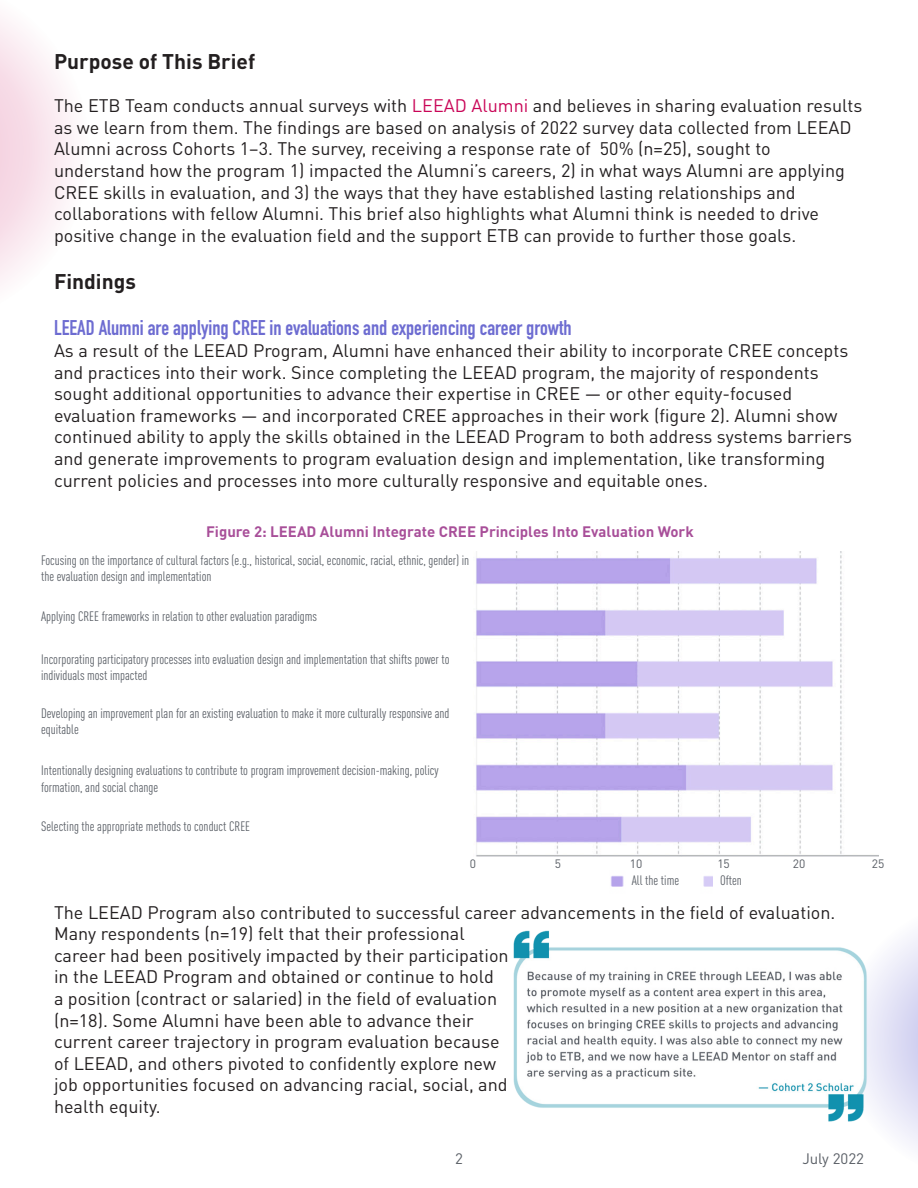
<style>
.page{position:relative;width:918px;height:1188px;background:#fff}
.page>*{position:absolute;margin:0;border:0;box-sizing:border-box;transform-origin:0 0}
.t1{font:700 21px "DIN Condensed";color:#6d6cd1}
.t2{font:700 21px "DIN Pro";color:#231f20}
.t3{font:18px/21.6px "DIN Pro";color:#231f20}
.t4{font:700 15px "DIN Pro";color:#a84f99}
.t5{font:15px "DIN Pro";color:#5a5f66}
.t6{font:condensed 13.5px/16.2px "DIN Pro";color:#5a5f66}
.t7{font:12px "DIN Pro";color:#5a5f66}
.s1{color:#c90557}
</style>
<div class="page">
<svg style="left:0;top:18px;width:72px;height:265px"></svg>
<svg style="left:889px;top:934px;width:29px;height:212px"></svg>
<img style="left:513px;top:930px;width:376px;height:192px">
<img style="left:476px;top:552px;width:402px;height:304px">
<img style="left:611px;top:876px;width:13px;height:11px">
<img style="left:703px;top:876px;width:10px;height:11px">
<p class="t2" style="left:54px;top:44px;width:203px">Purpose of This Brief</p>
<p class="t3" style="left:54px;top:94px;width:810px">The ETB Team conducts annual surveys with <span class="s1">LEEAD Alumni</span> and believes in sharing evaluation results as we learn from them. The findings are based on analysis of 2022 survey data collected from LEEAD<br>Alumni across Cohorts 1–3. The survey, receiving a response rate of 50% (n=25), sought to</p>
<p class="t3" style="left:54px;top:159px;width:792px">understand how the program 1) impacted the Alumni’s careers, 2) in what ways Alumni are applying<br>CREE skills in evaluation, and 3) the ways that they have established lasting relationships and</p>
<p class="t3" style="left:54px;top:202px;width:767px">collaborations with fellow Alumni. This brief also highlights what Alumni think is needed to drive</p>
<p class="t3" style="left:54px;top:224px;width:744px">positive change in the evaluation field and the support ETB can provide to further those goals.</p>
<p class="t2" style="left:54px;top:263px;width:83px">Findings</p>
<p class="t1" style="left:54px;top:314px;width:519px">LEEAD Alumni are applying CREE in evaluations and experiencing career growth</p>
<p class="t3" style="left:54px;top:339px;width:800px">As a result of the LEEAD Program, Alumni have enhanced their ability to incorporate CREE concepts and practices into their work. Since completing the LEEAD program, the majority of respondents sought additional opportunities to advance their expertise in CREE — or other equity-focused evaluation frameworks — and incorporated CREE approaches in their work (figure 2). Alumni show continued ability to apply the skills obtained in the LEEAD Program to both address systems barriers and generate improvements to program evaluation design and implementation, like transforming current policies and processes into more culturally responsive and equitable ones.</p>
<p class="t4" style="left:206px;top:519px;width:489px">Figure 2: LEEAD Alumni Integrate CREE Principles Into Evaluation Work</p>
<p class="t6" style="left:41px;top:551px;width:430px">Focusing on the importance of cultural factors (e.g., historical, social, economic, racial, ethnic, gender) in the evaluation design and implementation</p>
<p class="t6" style="left:41px;top:607px;width:277px">Applying CREE frameworks in relation to other evaluation paradigms</p>
<p class="t6" style="left:41px;top:650px;width:410px">Incorporating participatory processes into evaluation design and implementation that shifts power to individuals most impacted</p>
<p class="t6" style="left:41px;top:704px;width:410px">Developing an improvement plan for an existing evaluation to make it more culturally responsive and equitable</p>
<p class="t6" style="left:41px;top:761px;width:399px">Intentionally designing evaluations to contribute to program improvement decision-making, policy formation, and social change</p>
<p class="t6" style="left:41px;top:817px;width:211px">Selecting the appropriate methods to conduct CREE</p>
<p class="t7" style="left:470px;top:854px;width:8px">0</p>
<p class="t7" style="left:555px;top:854px;width:8px">5</p>
<p class="t7" style="left:630px;top:854px;width:14px">10</p>
<p class="t7" style="left:717px;top:854px;width:14px">15</p>
<p class="t7" style="left:793px;top:854px;width:14px">20</p>
<p class="t7" style="left:872px;top:854px;width:14px">25</p>
<p class="t6" style="left:632px;top:872px;width:49px">All the time</p>
<p class="t6" style="left:720px;top:872px;width:23px">Often</p>
<p class="t3" style="left:54px;top:901px;width:783px">The LEEAD Program also contributed to successful career advancements in the field of evaluation.<br>Many respondents (n=19) felt that their professional<br>career had been positively impacted by their participation<br>in the LEEAD Program and obtained or continue to hold<br>a position (contract or salaried) in the field of evaluation<br>(n=18). Some Alumni have been able to advance their<br>current career trajectory in program evaluation because<br>of LEEAD, and others pivoted to confidently explore new<br>job opportunities focused on advancing racial, social, and<br>health equity.</p>
<p class="t5" style="left:455px;top:1147px;width:9px">2</p>
<p class="t5" style="left:802px;top:1147px;width:63px">July 2022</p>
</div>
